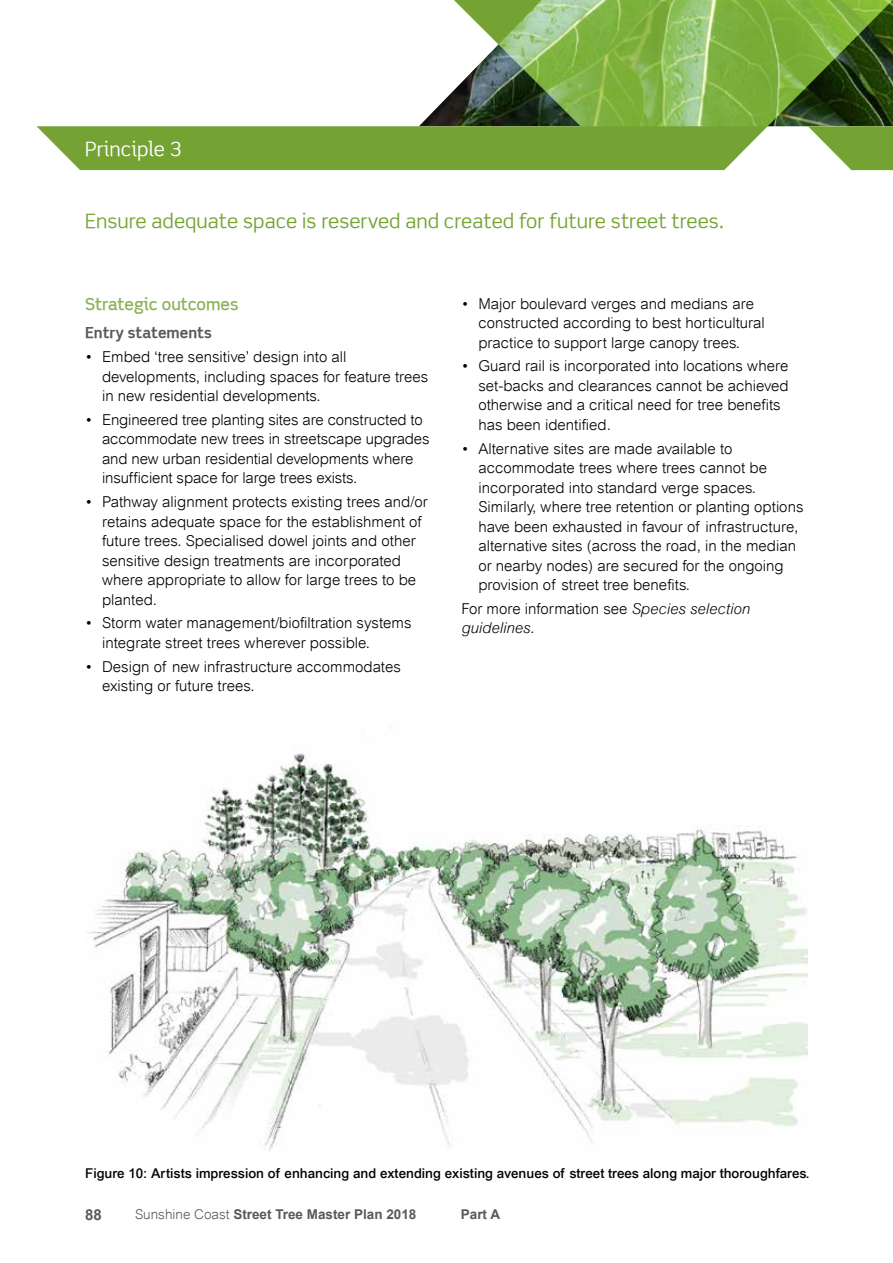
<style>
.page{position:relative;width:893px;height:1263px;background:#fff}
.page>*{position:absolute;margin:0;border:0;box-sizing:border-box;transform-origin:0 0}
.t1{font:19.5px "Scene";color:#74a333}
.t2{font:19.5px "Scene Alt";color:#fff}
.t3{font:500 16.5px "Scene Alt";color:#8cb154}
.t4{font:300 15px/19.5px "Arial";color:#000}
.t5{font:italic 300 15px/19.5px "Arial";color:#000}
.t6{font:700 15px "Scene Alt";color:#58595b}
.t7{font:700 15px "Arial";color:#58595b}
.t8{font:500 13.5px "Arial";color:#000}
.t9{font:700 13.5px "Arial";color:#58595b}
.s1{font-style:normal}
.s2{font-weight:300}
</style>
<div class="page">
<svg style="left:37px;top:0;width:771px;height:170px"></svg>
<svg style="left:808px;top:0;width:85px;height:170px;background:#597b32"></svg>
<img style="left:88px;top:753px;width:720px;height:398px">
<h1 class="t2" style="left:85px;top:137px;width:98px">Principle 3</h1>
<h1 class="t1" style="left:85px;top:208px;width:640px">Ensure adequate space is reserved and created for future street trees.</h1>
<p class="t3" style="left:85px;top:294px;width:155px">Strategic outcomes</p>
<p class="t6" style="left:85px;top:324px;width:128px">Entry statements</p>
<p class="t4" style="left:102px;top:347px;width:328px;text-indent:-17px">• Embed ‘tree sensitive’ design into all developments, including spaces for feature trees in new residential developments.</p>
<p class="t4" style="left:102px;top:410px;width:329px;text-indent:-17px">• Engineered tree planting sites are constructed to accommodate new trees in streetscape upgrades and new urban residential developments where insufficient space for large trees exists.</p>
<p class="t4" style="left:102px;top:492px;width:327px;text-indent:-17px">• Pathway alignment protects existing trees and/or retains adequate space for the establishment of future trees. Specialised dowel joints and other sensitive design treatments are incorporated where appropriate to allow for large trees to be planted.</p>
<p class="t4" style="left:102px;top:613px;width:311px;text-indent:-17px">• Storm water management/biofiltration systems integrate street trees wherever possible.</p>
<p class="t4" style="left:102px;top:657px;width:300px;text-indent:-17px">• Design of new infrastructure accommodates existing or future trees.</p>
<p class="t4" style="left:478px;top:294px;width:288px;text-indent:-17px">• Major boulevard verges and medians are constructed according to best horticultural practice to support large canopy trees.</p>
<p class="t4" style="left:478px;top:356px;width:312px;text-indent:-17px">• Guard rail is incorporated into locations where set-backs and clearances cannot be achieved otherwise and a critical need for tree benefits has been identified.</p>
<p class="t4" style="left:478px;top:438px;width:327px;text-indent:-17px">• Alternative sites are made available to accommodate trees where trees cannot be incorporated into standard verge spaces.<br>Similarly, where tree retention or planting options have been exhausted in favour of infrastructure, alternative sites (across the road, in the median or nearby nodes) are secured for the ongoing provision of street tree benefits.</p>
<p class="t5" style="left:461px;top:599px;width:290px"><span class="s1">For more information see</span> Species selection guidelines.</p>
<p class="t8" style="left:85px;top:1165px;width:726px">Figure 10: Artists impression of enhancing and extending existing avenues of street trees along major thoroughfares.</p>
<p class="t7" style="left:85px;top:1205px;width:18px">88</p>
<p class="t9" style="left:135px;top:1205px;width:283px"><span class="s2">Sunshine Coast</span> Street Tree Master Plan 2018</p>
<p class="t9" style="left:461px;top:1205px;width:41px">Part A</p>
</div>
